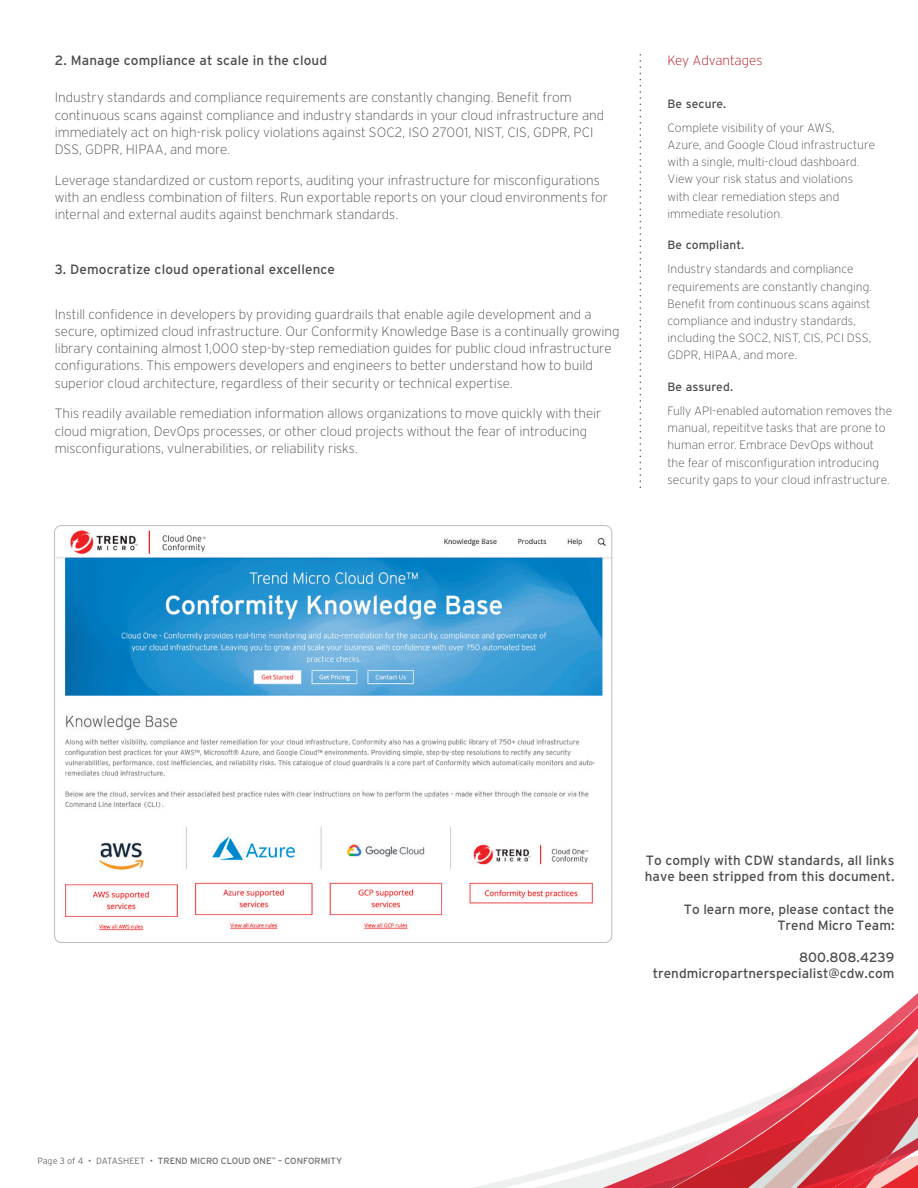
<style>
.page{position:relative;width:918px;height:1188px;background:#fff}
.page>*{position:absolute;margin:0;border:0;box-sizing:border-box;transform-origin:0 0}
.t1{font:200 13.5px/17.2px "Interstate";letter-spacing:-.005em;color:#4b4c4d}
.t2{font:13.5px/16.2px "Interstate";color:#4d4d4f;text-align:right}
.t3{font:13.5px "Interstate";letter-spacing:.01em;color:#4b4c4d}
.t4{font:200 13.5px "Interstate";letter-spacing:-.01em;color:#b00d15}
.t5{font:200 12px/17.2px "Interstate";color:#4b4c4d}
.t6{font:12px "Interstate";letter-spacing:.01em;color:#4b4c4d}
.t7{font:9px "Interstate";color:#6c6d70}
.s1{font-weight:300}
</style>
<div class="page">
<svg style="left:472px;top:993px;width:446px;height:195px"></svg>
<svg style="left:640px;top:55px;width:1px;height:432px"></svg>
<img style="left:56px;top:530px;width:556px;height:412px">
<p class="t3" style="left:55px;top:52px;width:274px">2. Manage compliance at scale in the cloud</p>
<p class="t1" style="left:55px;top:89px;width:551px">Industry standards and compliance requirements are constantly changing. Benefit from continuous scans against compliance and industry standards in your cloud infrastructure and immediately act on high-risk policy violations against SOC2, ISO 27001, NIST, CIS, GDPR, PCI DSS, GDPR, HIPAA, and more.</p>
<p class="t1" style="left:55px;top:171px;width:555px">Leverage standardized or custom reports, auditing your infrastructure for misconfigurations with an endless combination of filters. Run exportable reports on your cloud environments for internal and external audits against benchmark standards.</p>
<p class="t3" style="left:55px;top:261px;width:282px">3. Democratize cloud operational excellence</p>
<p class="t1" style="left:55px;top:305px;width:567px">Instill confidence in developers by providing guardrails that enable agile development and a secure, optimized cloud infrastructure. Our Conformity Knowledge Base is a continually growing library containing almost 1,000 step-by-step remediation guides for public cloud infrastructure configurations. This empowers developers and engineers to better understand how to build superior cloud architecture, regardless of their security or technical expertise.</p>
<p class="t1" style="left:55px;top:405px;width:548px">This readily available remediation information allows organizations to move quickly with their cloud migration, DevOps processes, or other cloud projects without the fear of introducing misconfigurations, vulnerabilities, or reliability risks.</p>
<p class="t4" style="left:667px;top:52px;width:96px">Key Advantages</p>
<p class="t6" style="left:667px;top:96px;width:60px">Be secure.</p>
<p class="t5" style="left:667px;top:119px;width:209px">Complete visibility of your AWS,<br>Azure, and Google Cloud infrastructure with a single, multi-cloud dashboard.<br>View your risk status and violations with clear remediation steps and immediate resolution.</p>
<p class="t6" style="left:667px;top:238px;width:78px">Be compliant.</p>
<p class="t5" style="left:667px;top:260px;width:206px">Industry standards and compliance requirements are constantly changing.<br>Benefit from continuous scans against compliance and industry standards, including the SOC2, NIST, CIS, PCI DSS, GDPR, HIPAA, and more.</p>
<p class="t6" style="left:667px;top:379px;width:67px">Be assured.</p>
<p class="t5" style="left:667px;top:402px;width:226px">Fully API-enabled automation removes the manual, repeititve tasks that are prone to human error. Embrace DevOps without the fear of misconfiguration introducing security gaps to your cloud infrastructure.</p>
<p class="t7" style="left:38px;top:1155px;width:306px"><span class="s1">Page 3 of 4 • DATASHEET •</span> TREND MICRO CLOUD ONE<sup>™</sup> – CONFORMITY</p>
<p class="t2" style="left:645px;top:852px;width:251px;text-align:left">To comply with CDW standards, all links have been stripped from this document.</p>
<p class="t2" style="left:684px;top:901px;width:212px">To learn more, please contact the<br>Trend Micro Team:</p>
<p class="t2" style="left:653px;top:949px;width:243px">800.808.4239 trendmicropartnerspecialist@cdw.com</p>
</div>
